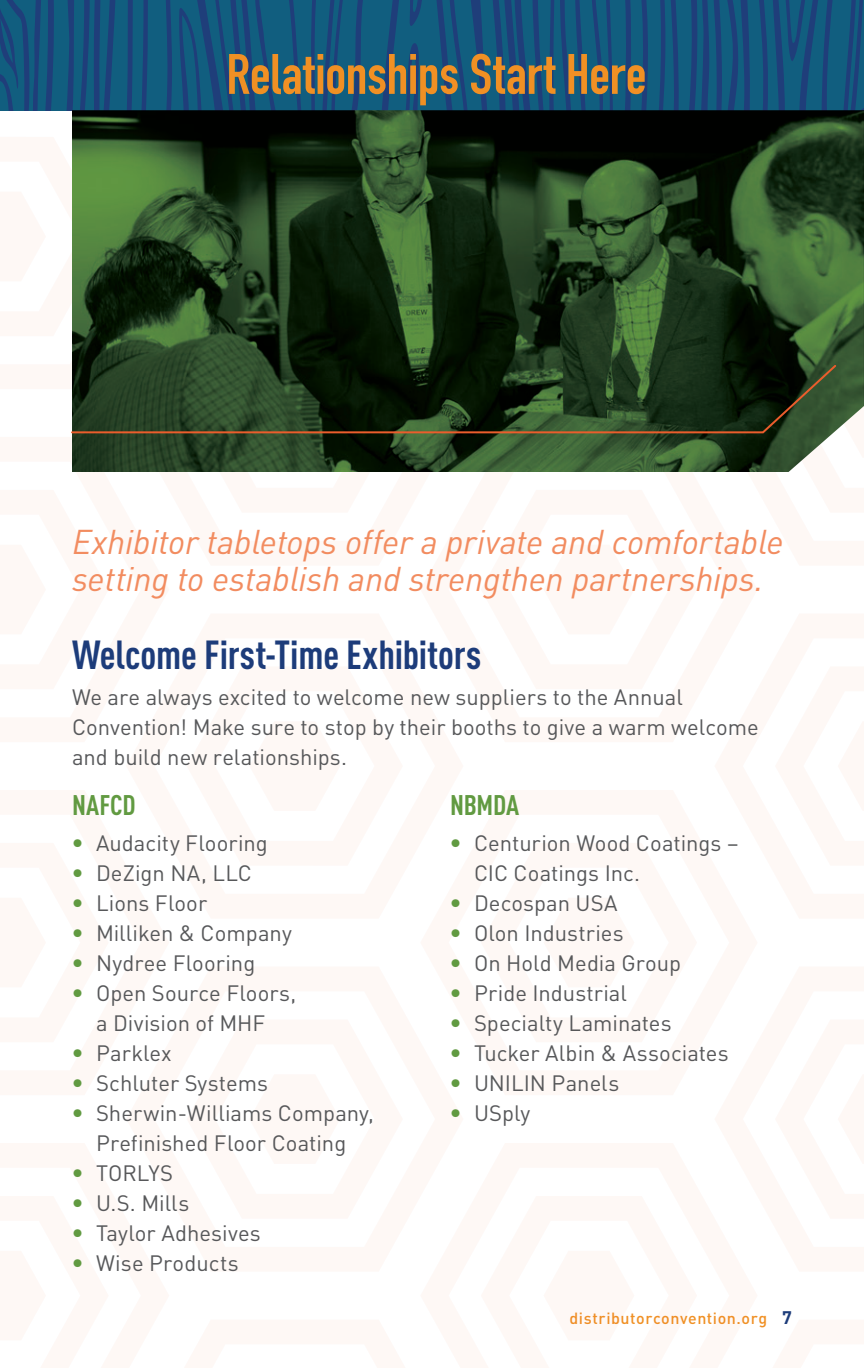
<style>
.page{position:relative;width:864px;height:1368px;background:#fff}
.page>*{position:absolute;margin:0;border:0;box-sizing:border-box;transform-origin:0 0}
.t1{font:700 56px "DIN Condensed";letter-spacing:-.005em;color:#f09024}
.t2{font:700 condensed 40px "DIN Pro";letter-spacing:-.005em;color:#1d3c7a}
.t3{font:italic 34px/37px "DIN Pro";letter-spacing:-.005em;color:#f28c60}
.t4{font:700 condensed 28px "DIN Pro";letter-spacing:-.005em;color:#619a41}
.t5{font:22px/30px "DIN Pro";color:#57585a}
.t6{font:500 16px "DIN Pro";letter-spacing:.035em;color:#f09024}
.s1{font-family:"Helvetica Neue LT Std";font-weight:300;color:#619a41}
.s2{font-weight:700;font-size:18px;color:#1d3c7a}
</style>
<div class="page">
<svg style="left:0;top:0;width:864px;height:111px"></svg>
<img style="left:72px;top:110px;width:792px;height:362px">
<svg style="left:71px;top:363px;width:767px;height:71px"></svg>
<h1 class="t1" style="left:226px;top:37px;width:422px">Relationships Start Here</h1>
<h3 class="t3" style="left:72px;top:520px;width:713px">Exhibitor tabletops offer a private and comfortable setting to establish and strengthen partnerships.</h3>
<h2 class="t2" style="left:72px;top:625px;width:411px">Welcome First-Time Exhibitors</h2>
<p class="t5" style="left:72px;top:680px;width:688px">We are always excited to welcome new suppliers to the Annual<br>Convention! Make sure to stop by their booths to give a warm welcome and build new relationships.</p>
<p class="t4" style="left:72px;top:784px;width:65px">NAFCD</p>
<p class="t5" style="left:72px;top:826px;width:197px"><span class="s1">•</span> Audacity Flooring</p>
<p class="t5" style="left:72px;top:856px;width:181px"><span class="s1">•</span> DeZign NA, LLC</p>
<p class="t5" style="left:72px;top:886px;width:137px"><span class="s1">•</span> Lions Floor</p>
<p class="t5" style="left:72px;top:916px;width:221px"><span class="s1">•</span> Milliken &amp; Company</p>
<p class="t5" style="left:72px;top:946px;width:185px"><span class="s1">•</span> Nydree Flooring</p>
<p class="t5" style="left:72px;top:976px;width:226px;text-align:center"><span class="s1">•</span> Open Source Floors, a Division of MHF</p>
<p class="t5" style="left:72px;top:1036px;width:101px"><span class="s1">•</span> Parklex</p>
<p class="t5" style="left:72px;top:1066px;width:198px"><span class="s1">•</span> Schluter Systems</p>
<p class="t5" style="left:72px;top:1096px;width:304px;text-align:center"><span class="s1">•</span> Sherwin-Williams Company,<br>Prefinished Floor Coating</p>
<p class="t5" style="left:72px;top:1156px;width:103px"><span class="s1">•</span> TORLYS</p>
<p class="t5" style="left:72px;top:1186px;width:119px"><span class="s1">•</span> U.S. Mills</p>
<p class="t5" style="left:72px;top:1216px;width:190px"><span class="s1">•</span> Taylor Adhesives</p>
<p class="t5" style="left:72px;top:1246px;width:168px"><span class="s1">•</span> Wise Products</p>
<p class="t4" style="left:450px;top:784px;width:71px">NBMDA</p>
<p class="t5" style="left:474px;top:826px;width:266px;text-indent:-24px"><span class="s1">•</span> Centurion Wood Coatings –<br>CIC Coatings Inc.</p>
<p class="t5" style="left:450px;top:886px;width:169px"><span class="s1">•</span> Decospan USA</p>
<p class="t5" style="left:450px;top:916px;width:175px"><span class="s1">•</span> Olon Industries</p>
<p class="t5" style="left:450px;top:946px;width:233px"><span class="s1">•</span> On Hold Media Group</p>
<p class="t5" style="left:450px;top:976px;width:178px"><span class="s1">•</span> Pride Industrial</p>
<p class="t5" style="left:450px;top:1006px;width:223px"><span class="s1">•</span> Specialty Laminates</p>
<p class="t5" style="left:450px;top:1036px;width:280px"><span class="s1">•</span> Tucker Albin &amp; Associates</p>
<p class="t5" style="left:450px;top:1066px;width:171px"><span class="s1">•</span> UNILIN Panels</p>
<p class="t5" style="left:450px;top:1096px;width:82px"><span class="s1">•</span> USply</p>
<p class="t6" style="left:570px;top:1305px;width:224px">distributorconvention.org <span class="s2">7</span></p>
</div>
